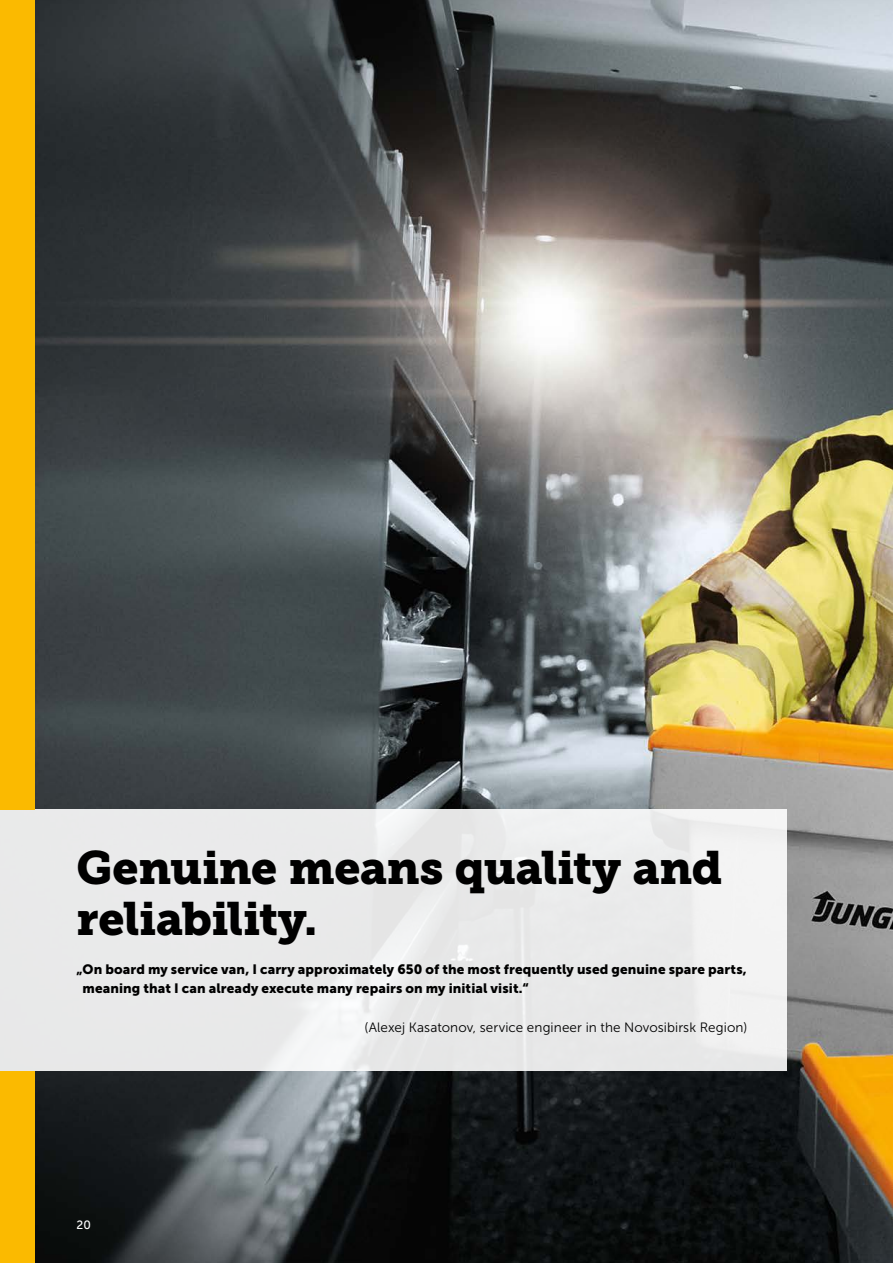
<style>
.page{position:relative;width:893px;height:1263px;background:#fff}
.page>*{position:absolute;margin:0;border:0;box-sizing:border-box;transform-origin:0 0}
.t1{font:46.5px/51px "Museo JH Slab 900";letter-spacing:-.01em;color:#000}
.t2{font:13.5px/19.5px "Museo JH Sans 900";letter-spacing:.005em;color:#000}
.t3{font:13.5px "Museo JH Sans 300";letter-spacing:.005em;color:#000}
.t4{font:12px "Museo JH Sans 500";color:#fff}
</style>
<div class="page">
<img style="left:34px;top:0;width:859px;height:1263px">
<div style="left:0;top:810px;width:787px;height:261px;background:#e9eaea"></div>
<div style="left:0;top:0;width:34px;height:810px;background:#fbba00"></div>
<div style="left:0;top:1071px;width:34px;height:192px;background:#fbba00"></div>
<h1 class="t1" style="left:77px;top:842px;width:648px">Genuine means quality and reliability.</h1>
<p class="t2" style="left:82px;top:959px;width:666px;text-indent:-6px">„On board my service van, I carry approximately 650 of the most frequently used genuine spare parts, meaning that I can already execute many repairs on my initial visit.“</p>
<p class="t3" style="left:365px;top:1020px;width:384px">(Alexej Kasatonov, service engineer in the Novosibirsk Region)</p>
<p class="t4" style="left:77px;top:1218px;width:16px">20</p>
</div>
